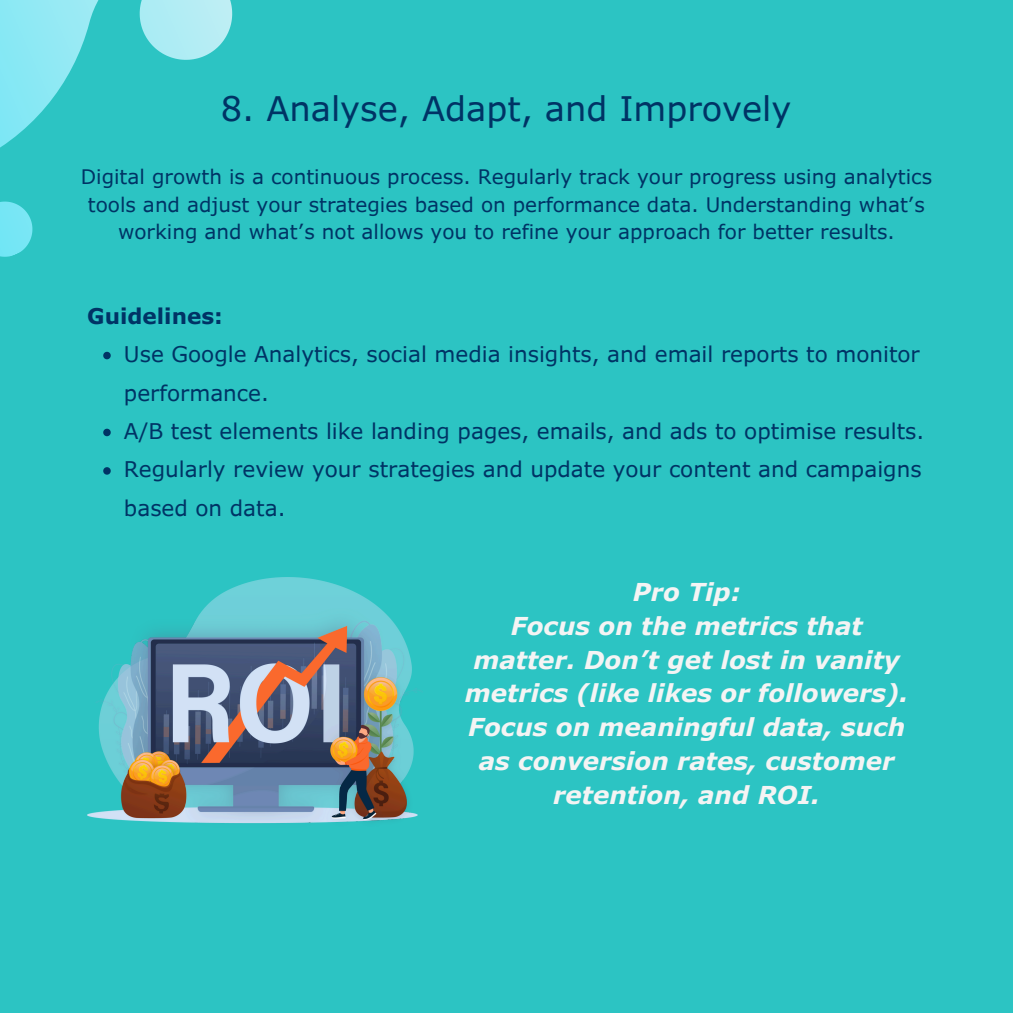
<style>
.page{position:relative;width:1013px;height:1013px;background:#fff}
.page>*{position:absolute;margin:0;border:0;box-sizing:border-box;transform-origin:0 0}
.t1{font:33.75px "Verdana Pro";color:#003365}
.t2{font:italic 700 24.62px/33.9px "Verdana Pro";color:#f4f4f4;text-align:center}
.t3{font:21.62px/38.5px "Verdana Pro";color:#003365}
.t4{font:700 21.62px "Verdana Pro";color:#003365}
.t5{font:20px/27.2px "Verdana Pro";color:#003365;text-align:center}
</style>
<div class="page">
<div style="left:0;top:0;width:1012px;height:1012px;background:#2cc4c3"></div>
<svg style="left:0;top:0;width:108px;height:429px"></svg>
<svg style="left:139px;top:0;width:94px;height:60px"></svg>
<svg style="left:0;top:193px;width:41px;height:72px"></svg>
<img style="left:87px;top:577px;width:333px;height:247px">
<svg style="left:103px;top:352px;width:8px;height:7px"></svg>
<svg style="left:103px;top:429px;width:8px;height:7px"></svg>
<svg style="left:103px;top:467px;width:8px;height:7px"></svg>
<p class="t1" style="left:221px;top:87px;width:572px">8. Analyse, Adapt, and Improvely</p>
<p class="t5" style="left:81px;top:163px;width:852px">Digital growth is a continuous process. Regularly track your progress using analytics tools and adjust your strategies based on performance data. Understanding what’s working and what’s not allows you to refine your approach for better results.</p>
<p class="t4" style="left:87px;top:302px;width:137px">Guidelines:</p>
<h1 class="t3" style="left:124px;top:334px;width:797px">Use Google Analytics, social media insights, and email reports to monitor performance.</h1>
<p class="t3" style="left:124px;top:411px;width:801px">A/B test elements like landing pages, emails, and ads to optimise results.</p>
<h3 class="t3" style="left:124px;top:449px;width:799px">Regularly review your strategies and update your content and campaigns based on data.</h3>
<p class="t2" style="left:465px;top:574px;width:445px">Pro Tip:<br>Focus on the metrics that matter. Don’t get lost in vanity metrics (like likes or followers).<br>Focus on meaningful data, such as conversion rates, customer retention, and ROI.</p>
</div>
